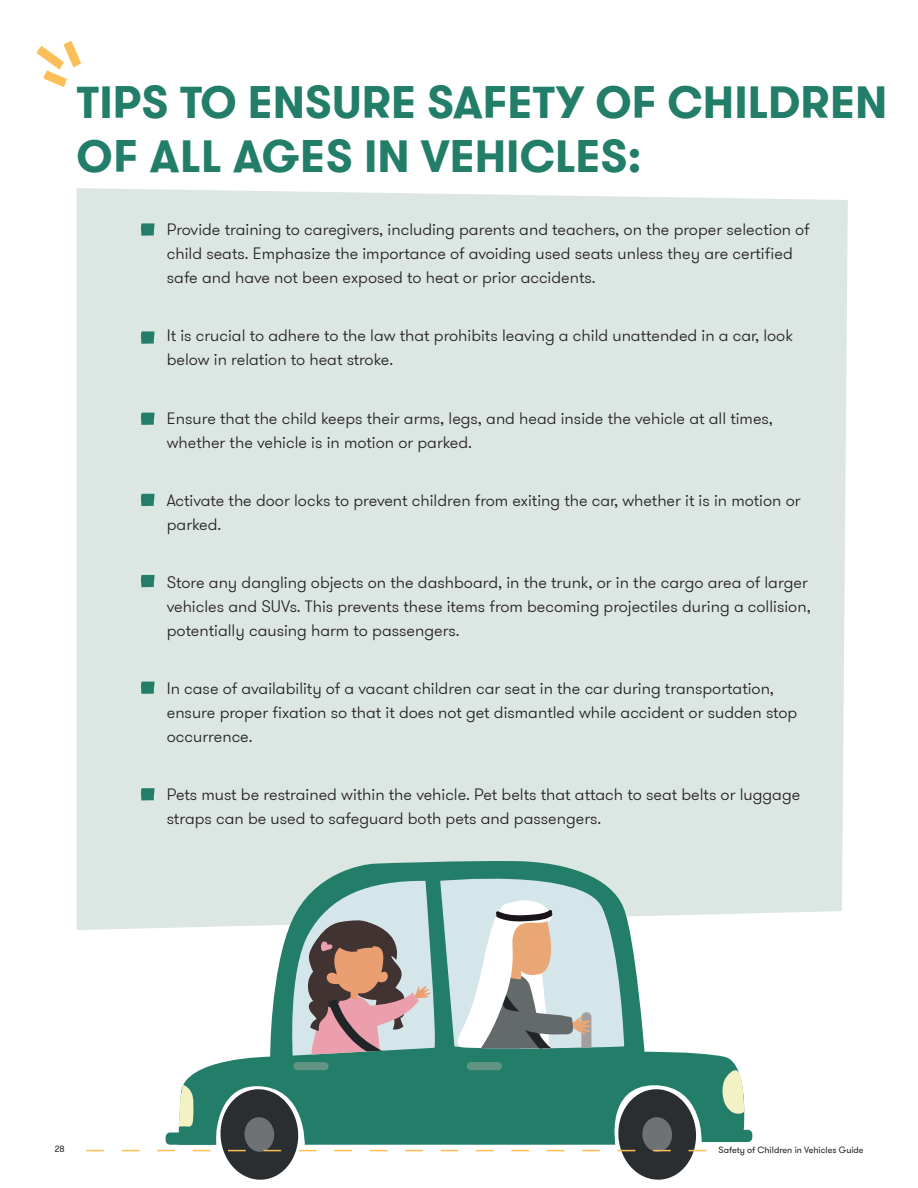
<style>
.page{position:relative;width:918px;height:1188px;background:#fff}
.page>*{position:absolute;margin:0;border:0;box-sizing:border-box;transform-origin:0 0}
.t1{font:700 45px/54px "GT Walsheim Pro";color:#227e69}
.t2{font:300 16.5px/24px "GT Walsheim Pro";color:#231f20}
.t3{font:9px "GT Walsheim Pro";color:#231f20}
</style>
<div class="page">
<div style="left:77px;top:188px;width:771px;height:742px;background:#dce6e2"></div>
<svg style="left:37px;top:41px;width:44px;height:46px"></svg>
<svg style="left:178px;top:861px;width:574px;height:205px"></svg>
<svg style="left:288px;top:867px;width:336px;height:189px;background:#a2b3ad"></svg>
<div style="left:467px;top:1062px;width:35px;height:8px;background:#629484;border-radius:4px"></div>
<div style="left:293px;top:1062px;width:36px;height:8px;background:#629484;border-radius:4px"></div>
<svg style="left:140px;top:223px;width:15px;height:13px"></svg>
<svg style="left:140px;top:331px;width:15px;height:13px"></svg>
<svg style="left:140px;top:413px;width:15px;height:12px"></svg>
<svg style="left:140px;top:494px;width:15px;height:12px"></svg>
<svg style="left:140px;top:575px;width:15px;height:12px"></svg>
<svg style="left:140px;top:682px;width:15px;height:12px"></svg>
<svg style="left:140px;top:788px;width:15px;height:12px"></svg>
<svg style="left:86px;top:1066px;width:666px;height:114px"></svg>
<h1 class="t1" style="left:77px;top:75px;width:812px">TIPS TO ENSURE SAFETY OF CHILDREN<br>OF ALL AGES IN VEHICLES:</h1>
<p class="t2" style="left:167px;top:218px;width:644px">Provide training to caregivers, including parents and teachers, on the proper selection of child seats. Emphasize the importance of avoiding used seats unless they are certified safe and have not been exposed to heat or prior accidents.</p>
<p class="t2" style="left:167px;top:324px;width:628px">It is crucial to adhere to the law that prohibits leaving a child unattended in a car, look below in relation to heat stroke.</p>
<p class="t2" style="left:167px;top:406px;width:608px">Ensure that the child keeps their arms, legs, and head inside the vehicle at all times, whether the vehicle is in motion or parked.</p>
<p class="t2" style="left:167px;top:488px;width:635px">Activate the door locks to prevent children from exiting the car, whether it is in motion or parked.</p>
<p class="t2" style="left:167px;top:570px;width:646px">Store any dangling objects on the dashboard, in the trunk, or in the cargo area of larger vehicles and SUVs. This prevents these items from becoming projectiles during a collision, potentially causing harm to passengers.</p>
<p class="t2" style="left:167px;top:676px;width:632px">In case of availability of a vacant children car seat in the car during transportation, ensure proper fixation so that it does not get dismantled while accident or sudden stop occurrence.</p>
<p class="t2" style="left:167px;top:782px;width:635px">Pets must be restrained within the vehicle. Pet belts that attach to seat belts or luggage straps can be used to safeguard both pets and passengers.</p>
<p class="t3" style="left:55px;top:1143px;width:11px">28</p>
<p class="t3" style="left:719px;top:1144px;width:147px">Safety of Children in Vehicles Guide</p>
</div>
